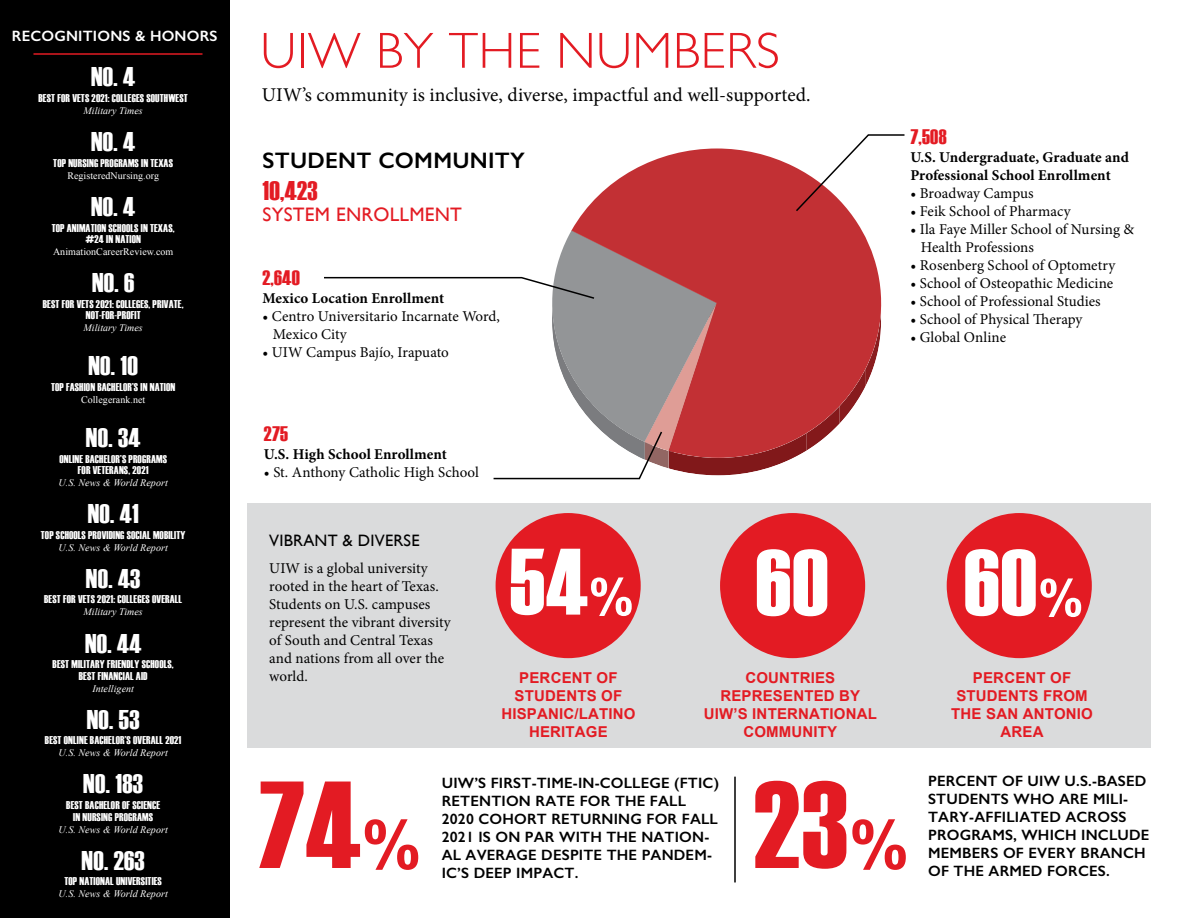
<style>
.page{position:relative;width:1188px;height:918px;background:#fff}
.page>*{position:absolute;margin:0;border:0;box-sizing:border-box;transform-origin:0 0}
.t1{font:123.45px "Haettenschweiler";color:#e31b23}
.t2{font:94.05px "Haettenschweiler";color:#fff}
.t3{font:300 51px "Gill Sans";letter-spacing:.01em;color:#e31b23}
.t4{font:27px "Haettenschweiler";letter-spacing:.01em;color:#fff}
.t5{font:27px "Haettenschweiler";color:#e31b23}
.t6{font:600 22.5px "Gill Sans";letter-spacing:.01em;color:#000}
.t7{font:21px "Haettenschweiler";letter-spacing:.01em;color:#e31b23}
.t8{font:19.5px "Minion Pro";letter-spacing:.005em;color:#000}
.t9{font:19.5px "Gill Sans";letter-spacing:.01em;color:#e31b23}
.t10{font:16.5px "Gill Sans";letter-spacing:.01em;color:#000}
.t11{font:15px/18px "Minion Pro";color:#000}
.t12{font:600 15px/18px "Gill Sans";letter-spacing:.01em;color:#000}
.t13{font:700 15px/18px "Arial";letter-spacing:.01em;color:#e31b23;text-align:center}
.t14{font:700 15px/18px "Minion Pro";letter-spacing:.005em;color:#000}
.t15{font:600 15px "Gill Sans";letter-spacing:.01em;color:#fff}
.t16{font:11.25px/11.2px "Haettenschweiler";letter-spacing:.01em;color:#fff;text-align:center}
.t17{font:italic 10.05px "Times New Roman";letter-spacing:.005em;color:#fff}
.t18{font:10.05px "Times New Roman";letter-spacing:.005em;color:#fff}
.s1{font-family:"Arial";font-weight:700;font-size:51px}
.s2{font-family:"Arial";font-weight:700;font-size:66.9px}
</style>
<div class="page">
<div style="left:247px;top:504px;width:904px;height:244px;background:#dadbdc"></div>
<div style="left:0;top:0;width:230px;height:918px;background:#000"></div>
<div style="left:496px;top:513px;width:145px;height:145px;background:#e31b23;border-radius:50%"></div>
<div style="left:947px;top:513px;width:145px;height:145px;background:#e31b23;border-radius:50%"></div>
<div style="left:720px;top:513px;width:145px;height:145px;background:#e31b23;border-radius:50%"></div>
<hr style="left:734px;top:777px;width:2px;height:105px;background:#000">
<svg style="left:571px;top:148px;width:311px;height:160px;fill:#c23034"></svg>
<svg style="left:324px;top:231px;width:557px;height:249px"></svg>
<svg style="left:794px;top:134px;width:111px;height:79px"></svg>
<hr style="left:33px;top:53px;width:169px;height:2px;background:#e31b23">
<p class="t15" style="left:12px;top:27px;width:207px">RECOGNITIONS &amp; HONORS</p>
<h3 class="t3" style="left:261px;top:11px;width:521px">UIW BY THE NUMBERS</h3>
<h3 class="t8" style="left:262px;top:81px;width:550px">UIW’s community is inclusive, diverse, impactful and well-supported.</h3>
<h3 class="t4" style="left:91px;top:59px;width:46px">NO. 4</h3>
<p class="t16" style="left:39px;top:93px;width:151px">BEST FOR VETS 2021: COLLEGES SOUTHWEST</p>
<p class="t17" style="left:84px;top:104px;width:61px">Military Times</p>
<h3 class="t4" style="left:91px;top:124px;width:46px">NO. 4</h3>
<p class="t16" style="left:53px;top:158px;width:121px">TOP NURSING PROGRAMS IN TEXAS</p>
<p class="t18" style="left:67px;top:169px;width:93px">RegisteredNursing.org</p>
<h3 class="t4" style="left:91px;top:188px;width:46px">NO. 4</h3>
<p class="t16" style="left:52px;top:222px;width:124px">TOP ANIMATION SCHOOLS IN TEXAS, #24 IN NATION</p>
<p class="t18" style="left:53px;top:245px;width:122px">AnimationCareerReview.com</p>
<h3 class="t4" style="left:92px;top:265px;width:44px">NO. 6</h3>
<p class="t16" style="left:43px;top:299px;width:142px">BEST FOR VETS 2021: COLLEGES, PRIVATE,<br>NOT-FOR-PROFIT</p>
<p class="t17" style="left:84px;top:321px;width:61px">Military Times</p>
<h3 class="t4" style="left:88px;top:347px;width:51px">NO. 10</h3>
<p class="t16" style="left:51px;top:381px;width:126px">TOP FASHION BACHELOR’S IN NATION</p>
<p class="t18" style="left:81px;top:393px;width:66px">Collegerank.net</p>
<h3 class="t4" style="left:86px;top:419px;width:56px">NO. 34</h3>
<p class="t16" style="left:59px;top:453px;width:109px">ONLINE BACHELOR’S PROGRAMS<br>FOR VETERANS, 2021</p>
<p class="t17" style="left:59px;top:476px;width:111px">U.S. News &amp; World Report</p>
<h3 class="t4" style="left:88px;top:495px;width:52px">NO. 41</h3>
<p class="t16" style="left:41px;top:529px;width:146px">TOP SCHOOLS PROVIDING SOCIAL MOBILITY</p>
<p class="t17" style="left:59px;top:540px;width:111px">U.S. News &amp; World Report</p>
<h3 class="t4" style="left:86px;top:560px;width:56px">NO. 43</h3>
<p class="t16" style="left:44px;top:594px;width:139px">BEST FOR VETS 2021: COLLEGES OVERALL</p>
<p class="t17" style="left:84px;top:605px;width:61px">Military Times</p>
<h3 class="t4" style="left:85px;top:625px;width:58px">NO. 44</h3>
<p class="t16" style="left:53px;top:659px;width:123px">BEST MILITARY FRIENDLY SCHOOLS,<br>BEST FINANCIAL AID</p>
<p class="t17" style="left:92px;top:681px;width:43px">Intelligent</p>
<h3 class="t4" style="left:87px;top:701px;width:54px">NO. 53</h3>
<p class="t16" style="left:45px;top:735px;width:138px">BEST ONLINE BACHELOR’S OVERALL 2021</p>
<p class="t17" style="left:59px;top:746px;width:111px">U.S. News &amp; World Report</p>
<h3 class="t4" style="left:83px;top:766px;width:61px">NO. 183</h3>
<p class="t16" style="left:66px;top:800px;width:95px">BEST BACHELOR OF SCIENCE<br>IN NURSING PROGRAMS</p>
<p class="t17" style="left:59px;top:822px;width:111px">U.S. News &amp; World Report</p>
<h3 class="t4" style="left:82px;top:842px;width:65px">NO. 263</h3>
<p class="t16" style="left:64px;top:876px;width:99px">TOP NATIONAL UNIVERSITIES</p>
<p class="t17" style="left:59px;top:887px;width:111px">U.S. News &amp; World Report</p>
<h3 class="t7" style="left:910px;top:123px;width:38px">7,508</h3>
<p class="t14" style="left:910px;top:148px;width:220px">U.S. Undergraduate, Graduate and<br>Professional School Enrollment</p>
<p class="t11" style="left:910px;top:184px;width:125px">• Broadway Campus</p>
<p class="t11" style="left:910px;top:202px;width:162px">• Feik School of Pharmacy</p>
<p class="t11" style="left:921px;top:220px;width:215px;text-indent:-10px">• Ila Faye Miller School of Nursing &amp;<br>Health Professions</p>
<p class="t11" style="left:910px;top:256px;width:207px">• Rosenberg School of Optometry</p>
<p class="t11" style="left:910px;top:274px;width:204px">• School of Osteopathic Medicine</p>
<p class="t11" style="left:910px;top:292px;width:192px">• School of Professional Studies</p>
<p class="t11" style="left:910px;top:310px;width:174px">• School of Physical Therapy</p>
<p class="t11" style="left:910px;top:328px;width:97px">• Global Online</p>
<h3 class="t6" style="left:263px;top:146px;width:264px">STUDENT COMMUNITY</h3>
<h3 class="t5" style="left:263px;top:172px;width:57px">10,423</h3>
<h3 class="t9" style="left:263px;top:203px;width:201px">SYSTEM ENROLLMENT</h3>
<h3 class="t7" style="left:262px;top:263px;width:39px">2,640</h3>
<p class="t14" style="left:262px;top:289px;width:183px">Mexico Location Enrollment</p>
<p class="t11" style="left:273px;top:307px;width:228px;text-indent:-10px">• Centro Universitario Incarnate Word,<br>Mexico City</p>
<p class="t11" style="left:262px;top:343px;width:188px">• UIW Campus Bajío, Irapuato</p>
<h3 class="t7" style="left:264px;top:420px;width:26px">275</h3>
<p class="t14" style="left:264px;top:445px;width:185px">U.S. High School Enrollment</p>
<p class="t11" style="left:264px;top:464px;width:217px">• St. Anthony Catholic High School</p>
<p class="t10" style="left:269px;top:531px;width:152px">VIBRANT &amp; DIVERSE</p>
<p class="t11" style="left:269px;top:560px;width:183px">UIW is a global university rooted in the heart of Texas.<br>Students on U.S. campuses represent the vibrant diversity of South and Central Texas and nations from all over the world.</p>
<h2 class="t2" style="left:510px;top:518px;width:126px">54<span class="s1">%</span></h2>
<h2 class="t2" style="left:964px;top:519px;width:121px">60<span class="s1">%</span></h2>
<h2 class="t2" style="left:756px;top:519px;width:74px">60</h2>
<p class="t13" style="left:951px;top:669px;width:143px">PERCENT OF<br>STUDENTS FROM<br>THE SAN ANTONIO<br>AREA</p>
<p class="t13" style="left:704px;top:669px;width:175px">COUNTRIES<br>REPRESENTED BY<br>UIW’S INTERNATIONAL<br>COMMUNITY</p>
<p class="t13" style="left:501px;top:670px;width:136px">PERCENT OF<br>STUDENTS OF<br>HISPANIC/LATINO<br>HERITAGE</p>
<p class="t12" style="left:442px;top:774px;width:279px">UIW’S FIRST-TIME-IN-COLLEGE (FTIC)<br>RETENTION RATE FOR THE FALL<br>2020 COHORT RETURNING FOR FALL<br>2021 IS ON PAR WITH THE NATION-<br>AL AVERAGE DESPITE THE PANDEM-<br>IC’S DEEP IMPACT.</p>
<p class="t12" style="left:928px;top:771px;width:223px">PERCENT OF UIW U.S.-BASED<br>STUDENTS WHO ARE MILI-<br>TARY-AFFILIATED ACROSS<br>PROGRAMS, WHICH INCLUDE<br>MEMBERS OF EVERY BRANCH<br>OF THE ARMED FORCES.</p>
<h1 class="t1" style="left:258px;top:741px;width:165px">74<span class="s2">%</span></h1>
<h1 class="t1" style="left:754px;top:741px;width:157px">23<span class="s2">%</span></h1>
</div>
